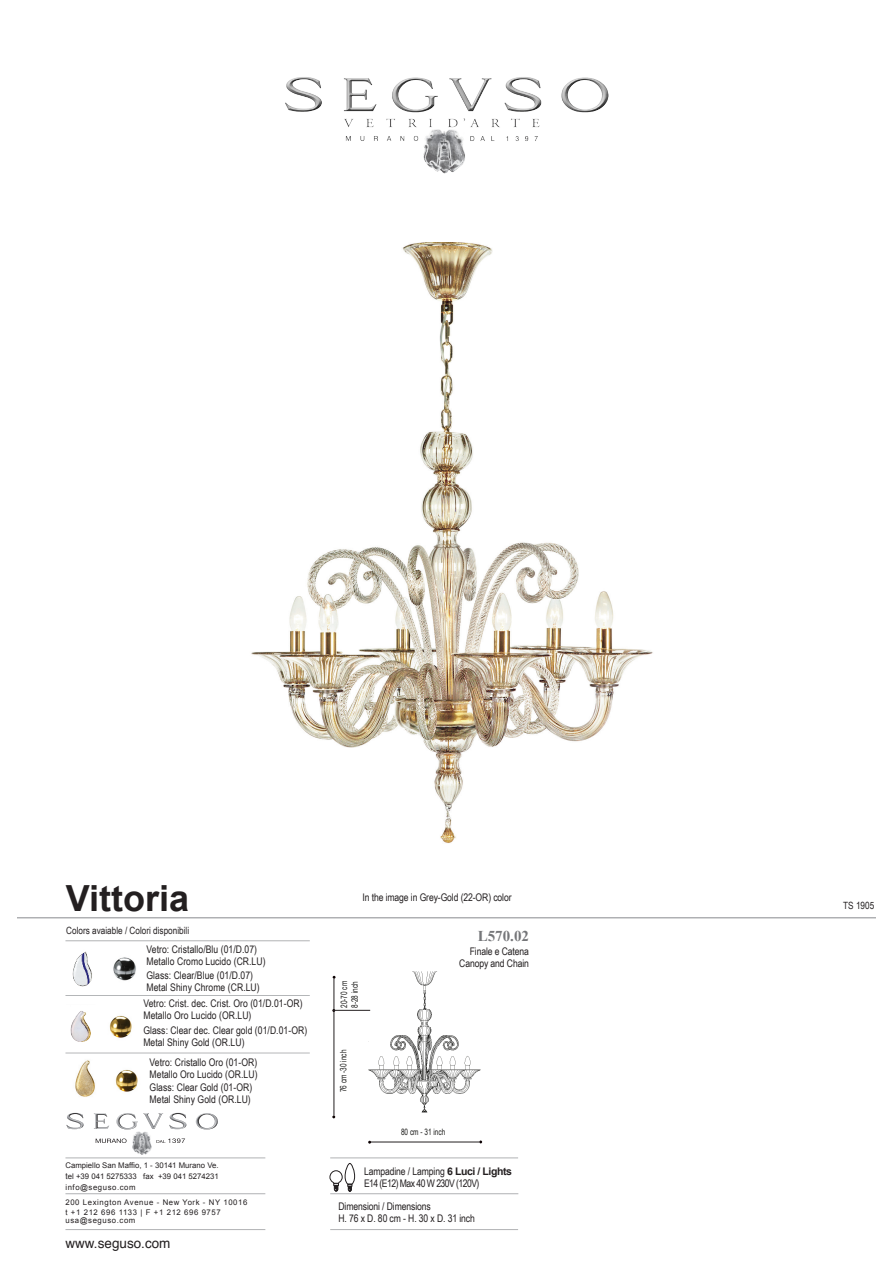
<style>
.page{position:relative;width:893px;height:1263px;background:#fff}
.page>*{position:absolute;margin:0;border:0;box-sizing:border-box;transform-origin:0 0}
.t1{font:700 36px "Arial";color:#231f20}
.t2{font:700 15px "Times New Roman";color:#757679}
.t3{font:13.5px "Helvetica";color:#231f20}
.t4{font:10.5px/12px "Arial Narrow";letter-spacing:.005em;color:#231f20}
.t5{font:10.5px "Arial Narrow";letter-spacing:-.05em;color:#231f20}
.t6{font:10.05px "Arial Narrow";color:#231f20}
.t7{font:8.85px "Arial Narrow";color:#1d1d1b;scale:.9 1}
.t8{font:7.8px/11.1px "Arial";letter-spacing:.075em;color:#231f20;text-align:justify}
.s1{font-size:8.4px}
.s2{font-family:"Arial";font-weight:700}
</style>
<div class="page">
<hr style="left:17px;top:917px;width:859px;height:1px;background:#939598">
<img style="left:72px;top:1121px;width:139px;height:9px">
<img style="left:143px;top:1113px;width:20px;height:16px">
<img style="left:94px;top:1113px;width:15px;height:16px">
<img style="left:116px;top:1113px;width:22px;height:16px">
<img style="left:66px;top:1113px;width:18px;height:16px">
<img style="left:169px;top:1113px;width:17px;height:16px">
<img style="left:196px;top:1113px;width:22px;height:16px">
<svg style="left:96px;top:1138px;width:31px;height:5px"></svg>
<svg style="left:157px;top:1138px;width:28px;height:5px"></svg>
<img style="left:132px;top:1132px;width:20px;height:22px">
<hr style="left:65px;top:1193px;width:200px;height:1px;background:#939598">
<hr style="left:65px;top:1229px;width:200px;height:1px;background:#939598">
<hr style="left:65px;top:1158px;width:200px;height:1px;background:#939598">
<img style="left:285px;top:77px;width:323px;height:97px">
<hr style="left:330px;top:1193px;width:188px;height:1px;background:#939598">
<hr style="left:330px;top:1229px;width:188px;height:1px;background:#939598">
<hr style="left:330px;top:1158px;width:188px;height:1px;background:#939598">
<svg style="left:330px;top:1163px;width:26px;height:28px"></svg>
<img style="left:113px;top:957px;width:23px;height:24px">
<hr style="left:65px;top:995px;width:245px;height:1px;background:#939598">
<hr style="left:65px;top:1053px;width:245px;height:1px;background:#939598">
<hr style="left:65px;top:940px;width:245px;height:1px;background:#939598">
<img style="left:72px;top:951px;width:20px;height:36px">
<img style="left:412px;top:971px;width:25px;height:19px">
<img style="left:368px;top:990px;width:113px;height:122px">
<hr style="left:334px;top:979px;width:1px;height:136px;background:#231f20">
<hr style="left:370px;top:1142px;width:109px;height:1px;background:#231f20">
<hr style="left:333px;top:1010px;width:37px;height:1px;background:#231f20">
<img style="left:251px;top:242px;width:402px;height:601px">
<img style="left:70px;top:1011px;width:21px;height:31px">
<img style="left:109px;top:1015px;width:23px;height:23px">
<img style="left:115px;top:1069px;width:23px;height:23px">
<img style="left:75px;top:1060px;width:20px;height:37px">
<p class="t1" style="left:66px;top:873px;width:125px">Vittoria</p>
<p class="t6" style="left:66px;top:923px;width:124px">Colors avaiable / Colori disponibili</p>
<p class="t4" style="left:146px;top:943px;width:112px">Vetro: Cristallo/Blu (01/D.07)</p>
<p class="t4" style="left:146px;top:955px;width:121px">Metallo Cromo Lucido (CR.LU)</p>
<p class="t4" style="left:146px;top:968px;width:108px">Glass: Clear/Blue (01/D.07)</p>
<p class="t4" style="left:146px;top:980px;width:115px">Metal Shiny Chrome (CR.LU)</p>
<p class="t4" style="left:143px;top:997px;width:161px">Vetro: Crist. dec. Crist. Oro (01/D.01-OR)<br>Metallo Oro Lucido (OR.LU)</p>
<p class="t4" style="left:143px;top:1024px;width:165px">Glass: Clear dec. Clear gold (01/D.01-OR)<br>Metal Shiny Gold (OR.LU)</p>
<p class="t4" style="left:150px;top:1056px;width:109px">Vetro: Cristallo Oro (01-OR)</p>
<p class="t4" style="left:150px;top:1068px;width:110px">Metallo Oro Lucido (OR.LU)</p>
<p class="t4" style="left:150px;top:1081px;width:104px">Glass: Clear Gold (01-OR)</p>
<p class="t4" style="left:150px;top:1093px;width:103px">Metal Shiny Gold (OR.LU)</p>
<p class="t8" style="left:65px;top:1159px;width:155px">Campiello San Maffio, 1 - 30141 Murano Ve. <span class="s1">t</span>el +39 041 5275333 fax +39 041 5274231 info@seguso.com</p>
<p class="t8" style="left:65px;top:1197px;width:183px;line-height:10.1px">200 Lexington Avenue - New York - NY 10016 t +1 212 696 1133 | F +1 212 696 9757</p>
<p class="t8" style="left:65px;top:1215px;width:71px">usa@seguso.com</p>
<p class="t3" style="left:65px;top:1232px;width:107px">www.seguso.com</p>
<p class="t4" style="left:362px;top:891px;width:151px">In the image in Grey-Gold (22-OR) color</p>
<p class="t2" style="left:478px;top:925px;width:53px">L570.02</p>
<p class="t7" style="left:338px;top:1008px;width:32px;rotate:-90deg">20-70 cm</p>
<p class="t7" style="left:348px;top:1008px;width:31px;rotate:-90deg">8-28 inch</p>
<p class="t7" style="left:337px;top:1092px;width:49px;rotate:-90deg">76 cm -30 inch</p>
<p class="t4" style="left:470px;top:945px;width:61px">Finale e Catena</p>
<p class="t4" style="left:459px;top:957px;width:71px">Canopy and Chain</p>
<p class="t7" style="left:401px;top:1126px;width:51px">80 cm - 31 inch</p>
<p class="t4" style="left:364px;top:1165px;width:149px">Lampadine / Lamping <span class="s2">6 Luci / Lights</span></p>
<p class="t5" style="left:364px;top:1175px;width:117px">E14 (E12) Max 40 W 230V (120V)</p>
<p class="t4" style="left:338px;top:1200px;width:94px">Dimensioni / Dimensions</p>
<p class="t4" style="left:338px;top:1212px;width:138px">H. 76 x D. 80 cm - H. 30 x D. 31 inch</p>
<p class="t6" style="left:843px;top:898px;width:32px">TS 1905</p>
</div>
